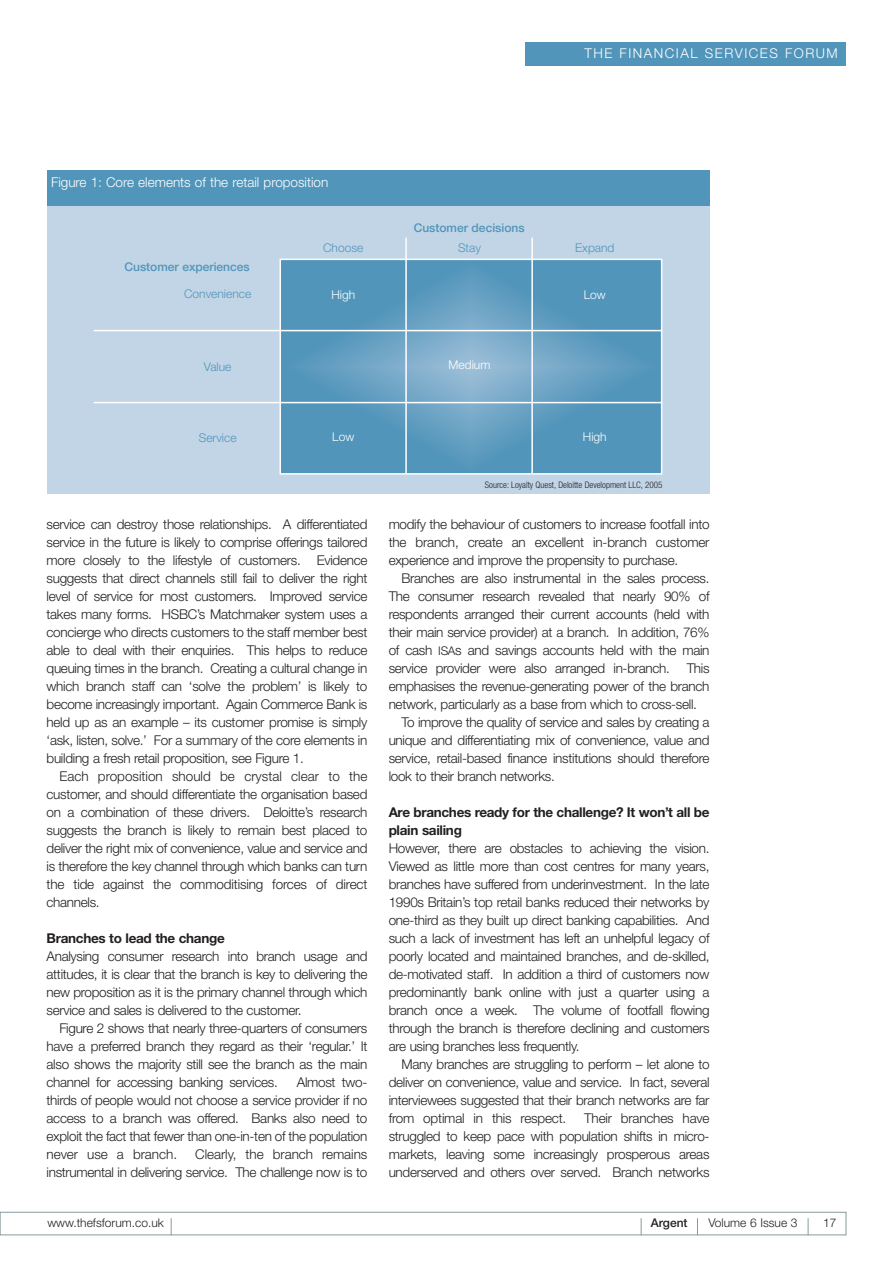
<style>
.page{position:relative;width:893px;height:1263px;background:#fff}
.page>*{position:absolute;margin:0;border:0;box-sizing:border-box;transform-origin:0 0}
.t1{font:300 13.5px/18px "Helvetica Neue";letter-spacing:-.02em;color:#231f20;text-align:justify}
.t2{font:700 13.5px/18px "Helvetica Neue";letter-spacing:-.02em;color:#231f20}
.t3{font:300 13.5px "Helvetica Neue";color:#fff}
.t4{font:300 13.5px "Helvetica Neue";letter-spacing:.11em;color:#fff}
.t5{font:300 12px "Helvetica Neue";color:#5195ba}
.t6{font:500 12px "Helvetica Neue";color:#5195ba}
.t7{font:300 12px "Helvetica Neue";color:#231f20}
.t8{font:300 12px "Helvetica Neue";color:#fff}
.t9{font:500 12px "Helvetica Neue";color:#231f20}
.t10{font:300 condensed 9px "Helvetica Neue";color:#231f20}
.s1{font-size:12px}
</style>
<div class="page">
<div style="left:525px;top:43px;width:321px;height:23px;background:#5195ba"></div>
<div style="left:0;top:1212px;width:846px;height:23px;border:1px solid #869c9c"></div>
<svg style="left:171px;top:1218px;width:1px;height:17px"></svg>
<svg style="left:807px;top:1218px;width:1px;height:17px"></svg>
<svg style="left:697px;top:1218px;width:1px;height:17px"></svg>
<svg style="left:640px;top:1218px;width:1px;height:17px"></svg>
<div style="left:47px;top:170px;width:662px;height:324px;background:#c1d5e6"></div>
<div style="left:47px;top:170px;width:662px;height:36px;background:#5195ba"></div>
<div style="left:285px;top:262px;width:372px;height:210px;background:#5195ba"></div>
<div style="left:287px;top:263px;width:367px;height:207px;background:#5195ba"></div>
<div style="left:290px;top:265px;width:361px;height:204px;background:#5195ba"></div>
<div style="left:293px;top:266px;width:356px;height:201px;background:#5195ba"></div>
<div style="left:296px;top:268px;width:350px;height:197px;background:#5195ba"></div>
<div style="left:298px;top:269px;width:345px;height:195px;background:#5195ba"></div>
<div style="left:301px;top:271px;width:339px;height:191px;background:#5195ba"></div>
<div style="left:304px;top:272px;width:334px;height:189px;background:#5195ba"></div>
<div style="left:306px;top:274px;width:329px;height:185px;background:#5195ba"></div>
<div style="left:309px;top:275px;width:323px;height:183px;background:#5195ba"></div>
<svg style="left:312px;top:277px;width:318px;height:179px;background:#5296ba"></svg>
<svg style="left:314px;top:278px;width:313px;height:177px;background:#5396ba"></svg>
<svg style="left:317px;top:280px;width:307px;height:173px"></svg>
<svg style="left:320px;top:281px;width:302px;height:171px;background:#5396ba"></svg>
<svg style="left:322px;top:283px;width:297px;height:167px;background:#5496bb"></svg>
<svg style="left:325px;top:284px;width:291px;height:165px;background:#5496bb"></svg>
<svg style="left:328px;top:286px;width:286px;height:161px;background:#5597bb"></svg>
<svg style="left:331px;top:288px;width:280px;height:158px;background:#68a1c3"></svg>
<div style="left:279px;top:259px;width:383px;height:216px;border:2px solid #fff"></div>
<hr style="left:94px;top:330px;width:568px;height:1px;background:#fff">
<hr style="left:94px;top:402px;width:568px;height:1px;background:#fff">
<hr style="left:405px;top:238px;width:2px;height:235px;background:#fff">
<hr style="left:531px;top:238px;width:2px;height:235px;background:#fff">
<p class="t3" style="left:51px;top:177px;width:279px">Figure 1: Core elements of the retail proposition</p>
<p class="t6" style="left:124px;top:263px;width:127px">Customer experiences</p>
<p class="t5" style="left:184px;top:290px;width:69px">Convenience</p>
<p class="t5" style="left:204px;top:362px;width:29px">Value</p>
<p class="t5" style="left:323px;top:244px;width:42px">Choose</p>
<p class="t8" style="left:331px;top:290px;width:25px">High</p>
<p class="t4" style="left:584px;top:48px;width:255px">THE FINANCIAL SERVICES FORUM</p>
<p class="t6" style="left:414px;top:223px;width:112px">Customer decisions</p>
<p class="t5" style="left:458px;top:244px;width:24px">Stay</p>
<p class="t5" style="left:575px;top:244px;width:41px">Expand</p>
<p class="t8" style="left:448px;top:361px;width:43px">Medium</p>
<p class="t8" style="left:584px;top:290px;width:24px">Low</p>
<p class="t5" style="left:199px;top:433px;width:39px">Service</p>
<p class="t8" style="left:332px;top:433px;width:24px">Low</p>
<p class="t8" style="left:583px;top:433px;width:25px">High</p>
<p class="t10" style="left:485px;top:482px;width:179px">Source: Loyalty Quest, Deloitte Development LLC, 2005</p>
<p class="t1" style="left:47px;top:516px;width:322px">service can destroy those relationships. A differentiated service in the future is likely to comprise offerings tailored more closely to the lifestyle of customers. Evidence suggests that direct channels still fail to deliver the right level of service for most customers. Improved service takes many forms. HSBC’s Matchmaker system uses a concierge who directs customers to the staff member best able to deal with their enquiries. This helps to reduce queuing times in the branch. Creating a cultural change in which branch staff can ‘solve the problem’ is likely to become increasingly important. Again Commerce Bank is held up as an example – its customer promise is simply ‘ask, listen, solve.’ For a summary of the core elements in building a fresh retail proposition, see Figure 1.</p>
<p class="t1" style="left:47px;top:768px;width:322px;text-indent:13px">Each proposition should be crystal clear to the customer, and should differentiate the organisation based on a combination of these drivers. Deloitte’s research suggests the branch is likely to remain best placed to deliver the right mix of convenience, value and service and is therefore the key channel through which banks can turn the tide against the commoditising forces of direct channels.</p>
<p class="t2" style="left:47px;top:930px;width:180px">Branches to lead the change</p>
<p class="t1" style="left:47px;top:948px;width:322px">Analysing consumer research into branch usage and attitudes, it is clear that the branch is key to delivering the new proposition as it is the primary channel through which service and sales is delivered to the customer.</p>
<p class="t1" style="left:47px;top:1020px;width:322px;text-indent:13px">Figure 2 shows that nearly three-quarters of consumers have a preferred branch they regard as their ‘regular.’ It also shows the majority still see the branch as the main channel for accessing banking services.</p>
<p class="t1" style="left:47px;top:1074px;width:322px;text-indent:250px">Almost two&shy;thirds of people would not choose a service provider if no access to a branch was offered. Banks also need to exploit the fact that fewer than one-in-ten of the population never use a branch.</p>
<p class="t1" style="left:47px;top:1146px;width:322px;text-align:right">Clearly, the branch remains<br>instrumental in delivering service. The challenge now is to</p>
<p class="t1" style="left:388px;top:516px;width:322px">modify the behaviour of customers to increase footfall into the branch, create an excellent in-branch customer experience and improve the propensity to purchase.</p>
<p class="t1" style="left:401px;top:570px;width:309px">Branches are also instrumental in the sales process.</p>
<p class="t1" style="left:388px;top:588px;width:322px">The consumer research revealed that nearly 90% of</p>
<p class="t1" style="left:388px;top:606px;width:322px">respondents arranged their current accounts (held with</p>
<p class="t1" style="left:388px;top:624px;width:322px">their main service provider) at a branch. In addition, 76%</p>
<p class="t1" style="left:388px;top:642px;width:322px">of cash <span class="s1">ISA</span>s and savings accounts held with the main</p>
<p class="t1" style="left:388px;top:660px;width:322px">service provider were also arranged in-branch. This</p>
<p class="t1" style="left:388px;top:678px;width:322px">emphasises the revenue-generating power of the branch</p>
<p class="t1" style="left:388px;top:696px;width:310px">network, particularly as a base from which to cross-sell.</p>
<p class="t1" style="left:401px;top:714px;width:309px">To improve the quality of service and sales by creating a</p>
<p class="t1" style="left:388px;top:732px;width:322px">unique and differentiating mix of convenience, value and</p>
<p class="t1" style="left:388px;top:750px;width:322px">service, retail-based finance institutions should therefore</p>
<p class="t1" style="left:388px;top:768px;width:168px">look to their branch networks.</p>
<p class="t2" style="left:388px;top:804px;width:322px">Are branches ready for the challenge? It won’t all be plain sailing</p>
<p class="t1" style="left:388px;top:840px;width:322px">However, there are obstacles to achieving the vision.<br>Viewed as little more than cost centres for many years, branches have suffered from underinvestment. In the late 1990s Britain’s top retail banks reduced their networks by one-third as they built up direct banking capabilities. And such a lack of investment has left an unhelpful legacy of poorly located and maintained branches, and de-skilled, de-motivated staff. In addition a third of customers now predominantly bank online with just a quarter using a branch once a week. The volume of footfall flowing through the branch is therefore declining and customers are using branches less frequently.</p>
<p class="t1" style="left:388px;top:1056px;width:322px;text-indent:13px">Many branches are struggling to perform – let alone to deliver on convenience, value and service. In fact, several interviewees suggested that their branch networks are far from optimal in this respect.</p>
<p class="t1" style="left:388px;top:1110px;width:322px;text-indent:196px">Their branches have struggled to keep pace with population shifts in micro&shy;markets, leaving some increasingly prosperous areas underserved and others over served. Branch networks</p>
<p class="t7" style="left:47px;top:1218px;width:118px">www.thefsforum.co.uk</p>
<p class="t9" style="left:650px;top:1218px;width:38px">Argent</p>
<p class="t7" style="left:708px;top:1218px;width:91px">Volume 6 Issue 3</p>
<p class="t7" style="left:823px;top:1218px;width:15px">17</p>
</div>
